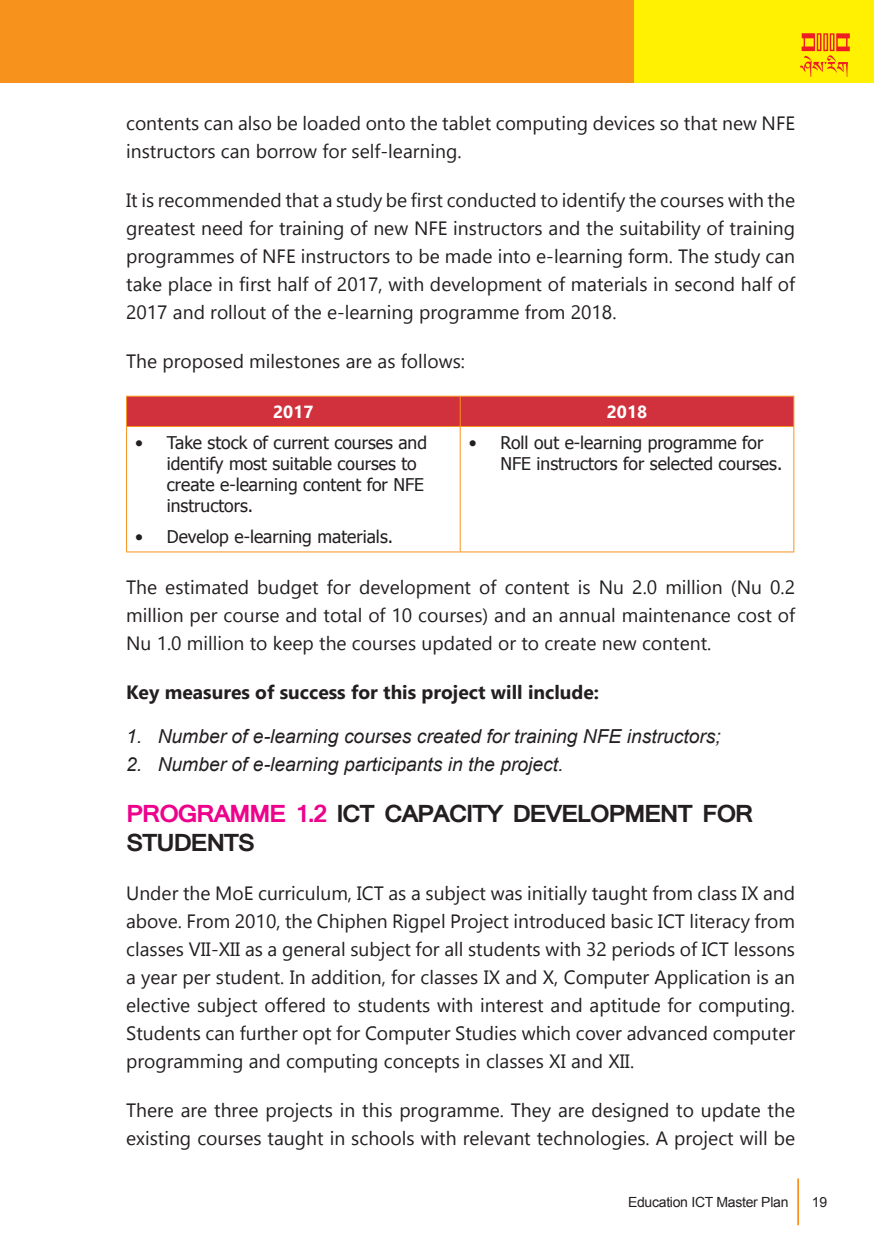
<style>
.page{position:relative;width:874px;height:1241px;background:#fff}
.page>*{position:absolute;margin:0;border:0;box-sizing:border-box;transform-origin:0 0}
.t1{font:700 23.28px/29.4px "Mangal";letter-spacing:-.07em;color:#231f20;scale:1.05 1}
.Body{font:19.25px/28px "Gadugi";color:#231f20;text-align:justify}
.t2{font:italic 19.25px "Arial";color:#231f20}
.Body_Bold{font:700 19.25px "Gadugi";color:#231f20}
.t3{font:17.5px/21px "Tahoma";color:#231f20}
.Table_Header{font:700 17.5px "Gadugi";color:#fff}
.t4{font:14px "Arial";letter-spacing:-.02em;color:#231f20}
.s1{color:#ed028c}
</style>
<div class="page">
<div style="left:632px;top:0;width:241px;height:83px;background:#fff101"></div>
<div style="left:0;top:0;width:632px;height:83px;background:#f7931d"></div>
<svg style="left:799px;top:33px;width:50px;height:44px"></svg>
<hr style="left:796px;top:1178px;width:2px;height:46px;background:#f7931d">
<div style="left:127px;top:397px;width:666px;height:29px;background:#d0313c"></div>
<hr style="left:126px;top:396px;width:334px;height:1px;background:#f7931d">
<hr style="left:126px;top:396px;width:1px;height:30px;background:#f7931d">
<hr style="left:460px;top:396px;width:333px;height:1px;background:#f7931d">
<hr style="left:459px;top:396px;width:1px;height:30px;background:#f7931d">
<hr style="left:793px;top:396px;width:1px;height:30px;background:#f7931d">
<hr style="left:126px;top:426px;width:334px;height:1px;background:#f7931d">
<hr style="left:126px;top:427px;width:1px;height:124px;background:#f7931d">
<hr style="left:460px;top:426px;width:333px;height:1px;background:#f7931d">
<hr style="left:459px;top:427px;width:1px;height:124px;background:#f7931d">
<hr style="left:793px;top:427px;width:1px;height:124px;background:#f7931d">
<hr style="left:126px;top:551px;width:334px;height:1px;background:#f7931d">
<hr style="left:460px;top:551px;width:333px;height:1px;background:#f7931d">
<p class="Body" style="left:126px;top:109px;width:670px">contents can also be loaded onto the tablet computing devices so that new NFE instructors can borrow for self-learning.</p>
<p class="Body" style="left:126px;top:186px;width:670px">It is recommended that a study be first conducted to identify the courses with the greatest need for training of new NFE instructors and the suitability of training programmes of NFE instructors to be made into e-learning form. The study can take place in first half of 2017, with development of materials in second half of 2017 and rollout of the e-learning programme from 2018.</p>
<p class="Body" style="left:126px;top:347px;width:340px">The proposed milestones are as follows:</p>
<p class="Table_Header" style="left:273px;top:401px;width:42px">2017</p>
<p class="Table_Header" style="left:606px;top:401px;width:42px">2018</p>
<p class="t3" style="left:167px;top:431px;width:261px;text-indent:-32px">• Take stock of current courses and identify most suitable courses to create e-learning content for NFE instructors.</p>
<p class="t3" style="left:135px;top:525px;width:259px">• Develop e-learning materials.</p>
<p class="t3" style="left:500px;top:431px;width:283px;text-indent:-32px">• Roll out e-learning programme for<br>NFE instructors for selected courses.</p>
<p class="Body" style="left:126px;top:573px;width:670px">The estimated budget for development of content is Nu 2.0 million (Nu 0.2 million per course and total of 10 courses) and an annual maintenance cost of Nu 1.0 million to keep the courses updated or to create new content.</p>
<p class="Body_Bold" style="left:126px;top:681px;width:474px">Key measures of success for this project will include:</p>
<p class="t2" style="left:126px;top:724px;width:596px">1. Number of e-learning courses created for training NFE instructors;</p>
<p class="t2" style="left:126px;top:752px;width:438px">2. Number of e-learning participants in the project.</p>
<h2 class="t1" style="left:126px;top:797px;width:599px"><span class="s1">PROGRAMME 1.2</span> ICT CAPACITY DEVELOPMENT FOR<br>STUDENTS</h2>
<p class="Body" style="left:126px;top:879px;width:670px">Under the MoE curriculum, ICT as a subject was initially taught from class IX and above. From 2010, the Chiphen Rigpel Project introduced basic ICT literacy from classes VII-XII as a general subject for all students with 32 periods of ICT lessons a year per student. In addition, for classes IX and X, Computer Application is an elective subject offered to students with interest and aptitude for computing.<br>Students can further opt for Computer Studies which cover advanced computer programming and computing concepts in classes XI and XII.</p>
<p class="Body" style="left:126px;top:1096px;width:670px">There are three projects in this programme. They are designed to update the existing courses taught in schools with relevant technologies. A project will be</p>
<p class="t4" style="left:627px;top:1192px;width:162px">Education ICT Master Plan</p>
<p class="t4" style="left:811px;top:1192px;width:17px">19</p>
</div>
